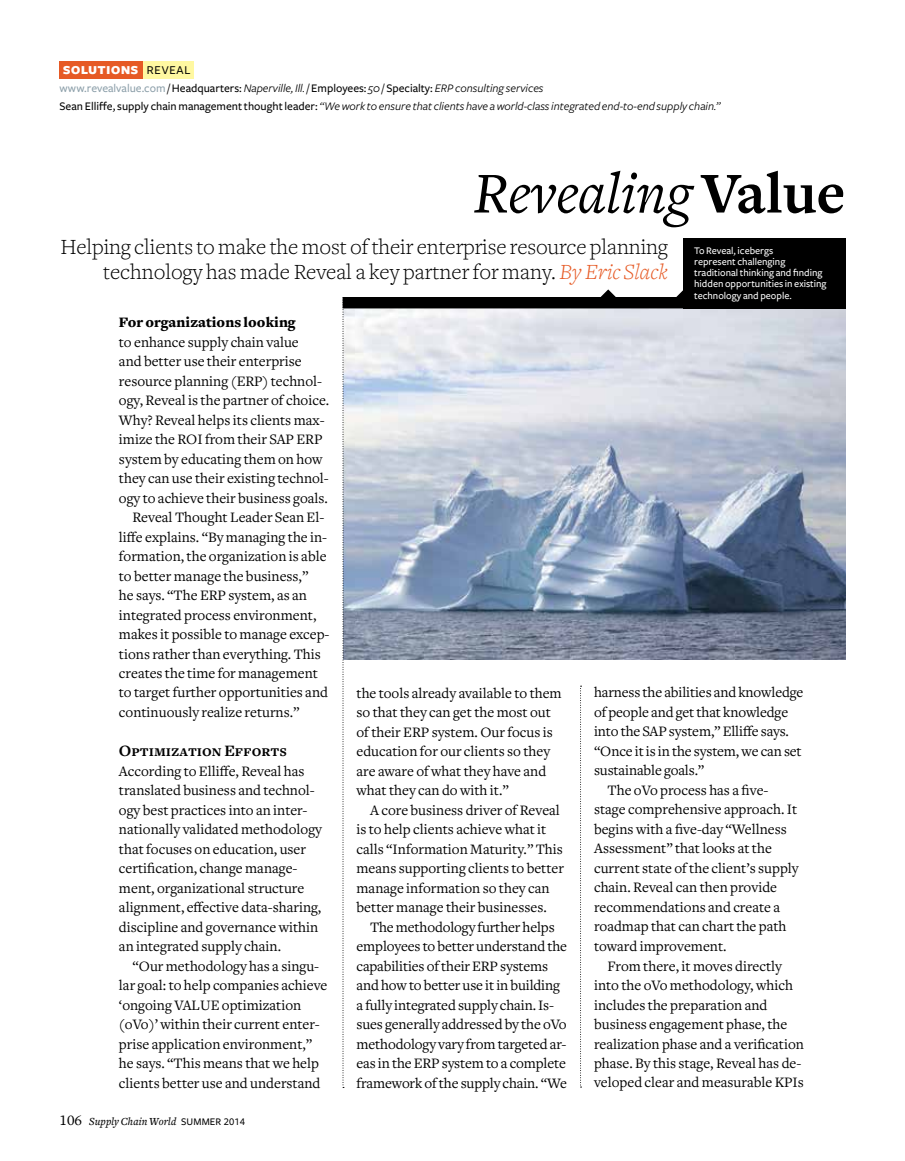
<style>
.page{position:relative;width:905px;height:1161px;background:#fff}
.page>*{position:absolute;margin:0;border:0;box-sizing:border-box;transform-origin:0 0}
.t1{font:italic 60px "Freight Text";color:#000}
.t2{font:300 22.5px/24.8px "Freight Text";letter-spacing:-.005em;color:#000;text-align:right}
.t3{font:16.5px "Freight Text Bold SC";color:#000}
.t4{font:16.5px "Freight Sans Bold SC";letter-spacing:.01em;color:#fff}
.t5{font:15px/19.5px "Freight Text";color:#000}
.t6{font:900 15px "Freight Text";color:#000}
.t7{font:italic 12px/18px "Freight Sans";color:#000}
.t8{font:italic 500 11.25px "Freight Text";color:#000}
.t9{font:500 10.5px/11.2px "Freight Sans";color:#fff}
.s1{font-family:"Freight Sans Book SC";color:#000}
.s2{font-weight:500;font-style:normal;color:#8da0aa}
.s3{font-weight:500;font-style:normal}
.s4{font-weight:700;font-style:normal}
.s5{font-style:italic;color:#e65a25}
.s6{font-family:"Freight Text Medium SC";font-weight:400;font-style:normal;font-size:15px}
.s7{font-family:"Freight Sans";font-style:normal;font-size:10.5px}
.s8{font-family:"Freight Sans Medium SC";font-weight:400;font-style:normal;font-size:10.5px}
</style>
<div class="page">
<img style="left:344px;top:308px;width:501px;height:352px">
<div style="left:343px;top:298px;width:501px;height:10px;background:#000"></div>
<div style="left:342px;top:297px;width:503px;height:11px;border:2px solid #000"></div>
<svg style="left:599px;top:289px;width:18px;height:17px"></svg>
<svg style="left:674px;top:290px;width:9px;height:17px"></svg>
<svg style="left:342px;top:297px;width:2px;height:791px"></svg>
<svg style="left:580px;top:686px;width:1px;height:402px"></svg>
<div style="left:60px;top:62px;width:83px;height:17px;background:#e65a25"></div>
<div style="left:143px;top:62px;width:51px;height:17px;background:#fff8a1"></div>
<div style="left:683px;top:238px;width:162px;height:70px;background:#000"></div>
<p class="t4" style="left:63px;top:60px;width:129px">solutions <span class="s1">reveal</span></p>
<p class="t7" style="left:60px;top:79px;width:662px"><span class="s2">www.revealvalue.com</span> <span class="s3">/ Headquarters:</span> Naperville, Ill. <span class="s3">/ Employees:</span> 50 <span class="s3">/ Specialty:</span> ERP consulting services<br><span class="s3">Sean Elliffe, supply chain management thought leader:</span> “We work to ensure that clients have a world-class integrated end-to-end supply chain.”</p>
<h1 class="t1" style="left:473px;top:161px;width:373px">Revealing <span class="s4">Value</span></h1>
<h2 class="t2" style="left:60px;top:235px;width:608px">Helping clients to make the most of their enterprise resource planning technology has made Reveal a key partner for many. <span class="s5">By Eric Slack</span></h2>
<p class="t9" style="left:694px;top:245px;width:134px">To Reveal, icebergs<br>represent challenging traditional thinking and finding hidden opportunities in existing technology and people.</p>
<p class="t6" style="left:119px;top:314px;width:178px">For organizations looking</p>
<p class="t5" style="left:119px;top:332px;width:181px">to enhance supply chain value</p>
<p class="t5" style="left:119px;top:352px;width:184px">and better use their enterprise</p>
<p class="t5" style="left:119px;top:371px;width:205px">resource planning (ERP) technol-</p>
<p class="t5" style="left:119px;top:391px;width:212px">ogy, Reveal is the partner of choice.</p>
<p class="t5" style="left:119px;top:410px;width:207px">Why? Reveal helps its clients max-</p>
<p class="t5" style="left:119px;top:430px;width:205px">imize the ROI from their SAP ERP</p>
<p class="t5" style="left:119px;top:449px;width:205px">system by educating them on how</p>
<p class="t5" style="left:119px;top:469px;width:211px">they can use their existing technol-</p>
<p class="t5" style="left:119px;top:488px;width:210px">ogy to achieve their business goals.</p>
<p class="t5" style="left:132px;top:508px;width:193px">Reveal Thought Leader Sean El-</p>
<p class="t5" style="left:119px;top:527px;width:210px">liffe explains. “By managing the in-</p>
<p class="t5" style="left:119px;top:547px;width:209px">formation, the organization is able</p>
<p class="t5" style="left:119px;top:566px;width:191px">to better manage the business,”</p>
<p class="t5" style="left:119px;top:586px;width:189px">he says. “The ERP system, as an</p>
<p class="t5" style="left:119px;top:605px;width:199px">integrated process environment,</p>
<p class="t5" style="left:119px;top:625px;width:212px">makes it possible to manage excep-</p>
<p class="t5" style="left:119px;top:644px;width:203px">tions rather than everything. This</p>
<p class="t5" style="left:119px;top:664px;width:200px">creates the time for management</p>
<p class="t5" style="left:119px;top:683px;width:210px">to target further opportunities and</p>
<p class="t5" style="left:119px;top:703px;width:182px">continuously realize returns.”</p>
<p class="t3" style="left:119px;top:741px;width:169px">Optimization Efforts</p>
<p class="t5" style="left:119px;top:761px;width:204px">According to Elliffe, Reveal has translated business and technol&shy;ogy best practices into an inter&shy;nationally validated methodology that focuses on education, user certification, change manage&shy;ment, organizational structure alignment, effective data-sharing, discipline and governance within an integrated supply chain.</p>
<p class="t5" style="left:119px;top:956px;width:210px;text-indent:14px">“Our methodology has a singu&shy;lar goal: to help companies achieve ‘ongoing VALUE optimization (oVo)’ within their current enter&shy;prise application environment,” he says. “This means that we help clients better use and understand</p>
<p class="t8" style="left:60px;top:1115px;width:187px"><span class="s6">106</span> Supply Chain World <span class="s7">SUMMER</span> <span class="s8">2014</span></p>
<p class="t5" style="left:356px;top:683px;width:207px">the tools already available to them so that they can get the most out of their ERP system. Our focus is education for our clients so they are aware of what they have and what they can do with it.”</p>
<p class="t5" style="left:356px;top:800px;width:209px;text-indent:13px">A core business driver of Reveal is to help clients achieve what it calls “Information Maturity.” This means supporting clients to better manage information so they can better manage their businesses.</p>
<p class="t5" style="left:356px;top:917px;width:212px;text-indent:13px">The methodology further helps employees to better understand the capabilities of their ERP systems and how to better use it in building a fully integrated supply chain. Is&shy;sues generally addressed by the oVo methodology vary from targeted ar&shy;eas in the ERP system to a complete framework of the supply chain. “We</p>
<p class="t5" style="left:594px;top:683px;width:211px">harness the abilities and knowledge</p>
<p class="t5" style="left:594px;top:703px;width:196px">of people and get that knowledge</p>
<p class="t5" style="left:594px;top:722px;width:196px">into the SAP system,” Elliffe says.</p>
<p class="t5" style="left:594px;top:742px;width:209px">“Once it is in the system, we can set</p>
<p class="t5" style="left:594px;top:761px;width:112px">sustainable goals.”</p>
<p class="t5" style="left:607px;top:781px;width:162px">The oVo process has a five-</p>
<p class="t5" style="left:594px;top:800px;width:205px">stage comprehensive approach. It</p>
<p class="t5" style="left:594px;top:820px;width:194px">begins with a five-day “Wellness</p>
<p class="t5" style="left:594px;top:839px;width:179px">Assessment” that looks at the</p>
<p class="t5" style="left:594px;top:859px;width:206px">current state of the client’s supply</p>
<p class="t5" style="left:594px;top:878px;width:184px">chain. Reveal can then provide</p>
<p class="t5" style="left:594px;top:898px;width:187px">recommendations and create a</p>
<p class="t5" style="left:594px;top:917px;width:194px">roadmap that can chart the path</p>
<p class="t5" style="left:594px;top:937px;width:134px">toward improvement.</p>
<p class="t5" style="left:607px;top:956px;width:176px">From there, it moves directly</p>
<p class="t5" style="left:594px;top:976px;width:200px">into the oVo methodology, which</p>
<p class="t5" style="left:594px;top:995px;width:175px">includes the preparation and</p>
<p class="t5" style="left:594px;top:1015px;width:195px">business engagement phase, the</p>
<p class="t5" style="left:594px;top:1034px;width:211px">realization phase and a verification</p>
<p class="t5" style="left:594px;top:1054px;width:209px">phase. By this stage, Reveal has de-</p>
<p class="t5" style="left:594px;top:1073px;width:211px">veloped clear and measurable KPIs</p>
</div>
